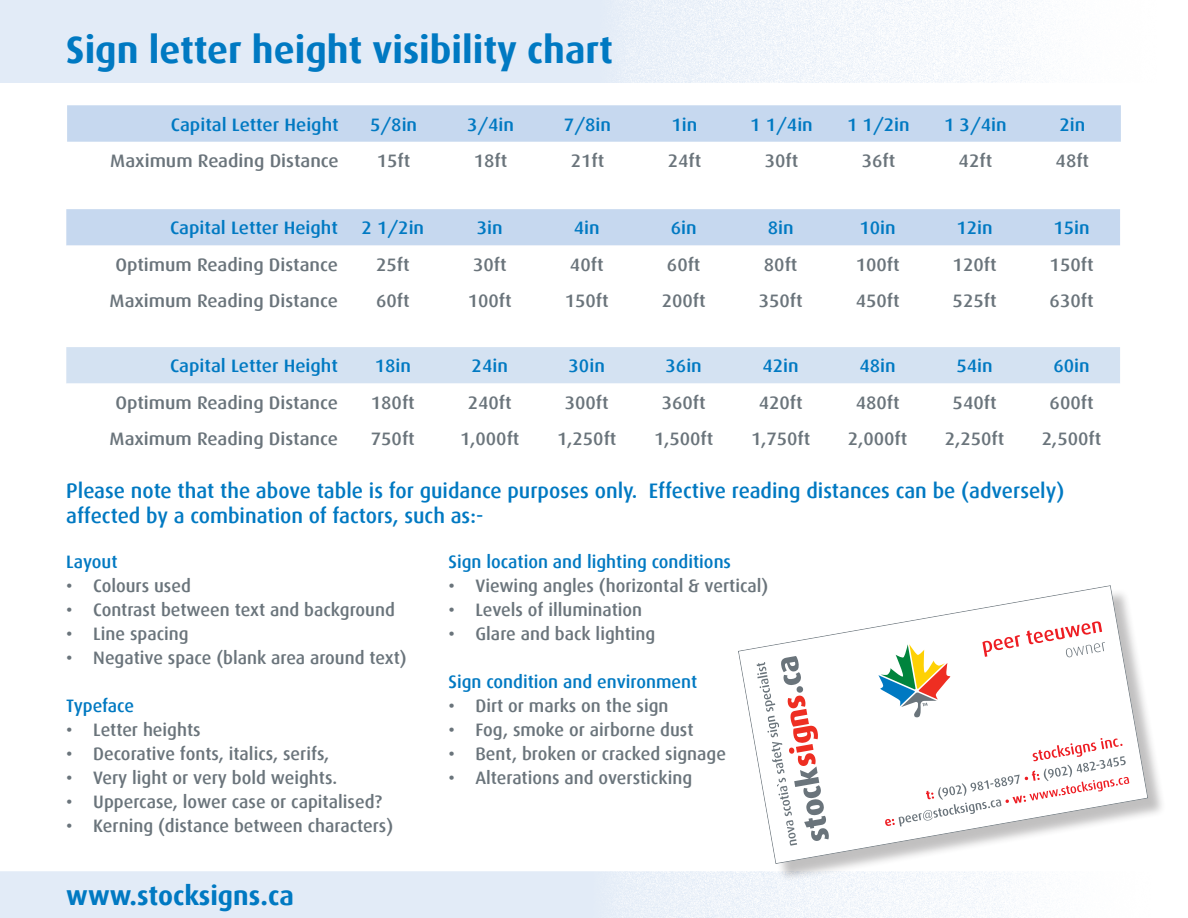
<style>
.page{position:relative;width:1188px;height:918px;background:#fff}
.page>*{position:absolute;margin:0;border:0;box-sizing:border-box;transform-origin:0 0}
.t1{font:700 37.95px "Dax";color:#0079c2}
.t2{font:700 27px "Dax";color:#0079c2}
.t3{font:500 21px/25.2px "Dax";color:#0079c2}
.t4{font:500 18px "Dax";color:#6a747b}
.t5{font:500 18px "Dax";color:#6a747b;scale:1.06 1}
.t6{font:500 18px "Dax";color:#0079c2;scale:1.06 1}
.t7{font:500 18px "Dax";color:#0079c2}
</style>
<div class="page">
<div style="left:0;top:872px;width:1188px;height:46px;background:linear-gradient(to right,#dae6f5,#fcfdfe)"></div>
<div style="left:0;top:0;width:1188px;height:82px;background:linear-gradient(to right,#dae6f5,#fcfdfe)"></div>
<div style="left:740px;top:587px;width:433px;height:302px;background:#231f20;opacity:.28"></div>
<svg style="left:738px;top:585px;width:410px;height:279px"></svg>
<svg style="left:885px;top:738px;width:244px;height:89px"></svg>
<svg style="left:982px;top:635px;width:38px;height:22px"></svg>
<svg style="left:1026px;top:621px;width:79px;height:36px"></svg>
<svg style="left:878px;top:644px;width:72px;height:74px"></svg>
<svg style="left:756px;top:656px;width:73px;height:190px"></svg>
<div style="left:66px;top:209px;width:1054px;height:37px;background:#c6d8ef"></div>
<div style="left:66px;top:347px;width:1054px;height:37px;background:#d4e2f2"></div>
<div style="left:67px;top:105px;width:1054px;height:37px;background:#c6d8ef"></div>
<p class="t1" style="left:66px;top:28px;width:548px">Sign letter height visibility chart</p>
<p class="t6" style="left:171px;top:114px;width:160px">Capital Letter Height</p>
<p class="t6" style="left:370px;top:114px;width:46px">5/8in</p>
<p class="t6" style="left:467px;top:114px;width:46px">3/4in</p>
<p class="t6" style="left:564px;top:114px;width:46px">7/8in</p>
<p class="t6" style="left:672px;top:114px;width:26px">1in</p>
<p class="t6" style="left:750px;top:114px;width:61px">1 1/4in</p>
<p class="t6" style="left:847px;top:114px;width:61px">1 1/2in</p>
<p class="t6" style="left:944px;top:114px;width:61px">1 3/4in</p>
<p class="t6" style="left:1059px;top:114px;width:26px">2in</p>
<p class="t5" style="left:110px;top:151px;width:217px">Maximum Reading Distance</p>
<p class="t5" style="left:377px;top:151px;width:33px">15ft</p>
<p class="t5" style="left:474px;top:151px;width:33px">18ft</p>
<p class="t5" style="left:571px;top:151px;width:33px">21ft</p>
<p class="t5" style="left:668px;top:151px;width:33px">24ft</p>
<p class="t5" style="left:765px;top:151px;width:33px">30ft</p>
<p class="t5" style="left:862px;top:151px;width:33px">36ft</p>
<p class="t5" style="left:959px;top:151px;width:33px">42ft</p>
<p class="t5" style="left:1056px;top:151px;width:33px">48ft</p>
<p class="t6" style="left:170px;top:218px;width:160px">Capital Letter Height</p>
<p class="t6" style="left:361px;top:218px;width:61px">2 1/2in</p>
<p class="t6" style="left:477px;top:218px;width:26px">3in</p>
<p class="t6" style="left:574px;top:218px;width:26px">4in</p>
<p class="t6" style="left:671px;top:218px;width:26px">6in</p>
<p class="t6" style="left:768px;top:218px;width:26px">8in</p>
<p class="t6" style="left:860px;top:218px;width:36px">10in</p>
<p class="t6" style="left:956px;top:218px;width:36px">12in</p>
<p class="t6" style="left:1053px;top:218px;width:36px">15in</p>
<p class="t5" style="left:115px;top:255px;width:211px">Optimum Reading Distance</p>
<p class="t5" style="left:376px;top:255px;width:33px">25ft</p>
<p class="t5" style="left:473px;top:255px;width:33px">30ft</p>
<p class="t5" style="left:570px;top:255px;width:33px">40ft</p>
<p class="t5" style="left:667px;top:255px;width:33px">60ft</p>
<p class="t5" style="left:764px;top:255px;width:33px">80ft</p>
<p class="t5" style="left:856px;top:255px;width:43px">100ft</p>
<p class="t5" style="left:953px;top:255px;width:43px">120ft</p>
<p class="t5" style="left:1050px;top:255px;width:43px">150ft</p>
<p class="t5" style="left:110px;top:291px;width:217px">Maximum Reading Distance</p>
<p class="t5" style="left:376px;top:291px;width:33px">60ft</p>
<p class="t5" style="left:468px;top:291px;width:43px">100ft</p>
<p class="t5" style="left:565px;top:291px;width:43px">150ft</p>
<p class="t5" style="left:662px;top:291px;width:43px">200ft</p>
<p class="t5" style="left:759px;top:291px;width:43px">350ft</p>
<p class="t5" style="left:856px;top:291px;width:43px">450ft</p>
<p class="t5" style="left:953px;top:291px;width:43px">525ft</p>
<p class="t5" style="left:1050px;top:291px;width:43px">630ft</p>
<p class="t6" style="left:170px;top:356px;width:160px">Capital Letter Height</p>
<p class="t6" style="left:375px;top:356px;width:36px">18in</p>
<p class="t6" style="left:472px;top:356px;width:36px">24in</p>
<p class="t6" style="left:569px;top:356px;width:36px">30in</p>
<p class="t6" style="left:666px;top:356px;width:36px">36in</p>
<p class="t6" style="left:763px;top:356px;width:36px">42in</p>
<p class="t6" style="left:860px;top:356px;width:36px">48in</p>
<p class="t6" style="left:956px;top:356px;width:36px">54in</p>
<p class="t6" style="left:1053px;top:356px;width:36px">60in</p>
<p class="t5" style="left:115px;top:393px;width:211px">Optimum Reading Distance</p>
<p class="t5" style="left:371px;top:393px;width:43px">180ft</p>
<p class="t5" style="left:468px;top:393px;width:43px">240ft</p>
<p class="t5" style="left:565px;top:393px;width:43px">300ft</p>
<p class="t5" style="left:662px;top:393px;width:43px">360ft</p>
<p class="t5" style="left:759px;top:393px;width:43px">420ft</p>
<p class="t5" style="left:856px;top:393px;width:43px">480ft</p>
<p class="t5" style="left:953px;top:393px;width:43px">540ft</p>
<p class="t5" style="left:1050px;top:393px;width:43px">600ft</p>
<p class="t5" style="left:110px;top:429px;width:217px">Maximum Reading Distance</p>
<p class="t5" style="left:371px;top:429px;width:43px">750ft</p>
<p class="t5" style="left:460px;top:429px;width:58px">1,000ft</p>
<p class="t5" style="left:557px;top:429px;width:58px">1,250ft</p>
<p class="t5" style="left:654px;top:429px;width:58px">1,500ft</p>
<p class="t5" style="left:751px;top:429px;width:58px">1,750ft</p>
<p class="t5" style="left:848px;top:429px;width:58px">2,000ft</p>
<p class="t5" style="left:945px;top:429px;width:58px">2,250ft</p>
<p class="t5" style="left:1042px;top:429px;width:58px">2,500ft</p>
<p class="t3" style="left:66px;top:478px;width:1000px">Please note that the above table is for guidance purposes only. Effective reading distances can be (adversely) affected by a combination of factors, such as:-</p>
<p class="t7" style="left:448px;top:551px;width:284px">Sign location and lighting conditions</p>
<p class="t4" style="left:448px;top:575px;width:322px">• Viewing angles (horizontal &amp; vertical)</p>
<p class="t4" style="left:448px;top:599px;width:195px">• Levels of illumination</p>
<p class="t4" style="left:448px;top:623px;width:208px">• Glare and back lighting</p>
<p class="t7" style="left:448px;top:671px;width:250px">Sign condition and environment</p>
<p class="t4" style="left:448px;top:695px;width:222px">• Dirt or marks on the sign</p>
<p class="t4" style="left:448px;top:719px;width:247px">• Fog, smoke or airborne dust</p>
<p class="t4" style="left:448px;top:743px;width:279px">• Bent, broken or cracked signage</p>
<p class="t4" style="left:448px;top:767px;width:245px">• Alterations and oversticking</p>
<p class="t7" style="left:66px;top:551px;width:53px">Layout</p>
<p class="t4" style="left:66px;top:575px;width:126px">• Colours used</p>
<p class="t4" style="left:66px;top:599px;width:330px">• Contrast between text and background</p>
<p class="t4" style="left:66px;top:623px;width:124px">• Line spacing</p>
<p class="t4" style="left:66px;top:647px;width:342px">• Negative space (blank area around text)</p>
<p class="t7" style="left:66px;top:695px;width:69px">Typeface</p>
<p class="t4" style="left:66px;top:719px;width:136px">• Letter heights</p>
<p class="t4" style="left:66px;top:743px;width:265px">• Decorative fonts, italics, serifs,</p>
<p class="t4" style="left:66px;top:767px;width:273px">• Very light or very bold weights.</p>
<p class="t4" style="left:66px;top:791px;width:317px">• Uppercase, lower case or capitalised?</p>
<p class="t4" style="left:66px;top:815px;width:328px">• Kerning (distance between characters)</p>
<p class="t2" style="left:66px;top:880px;width:229px">www.stocksigns.ca</p>
</div>
